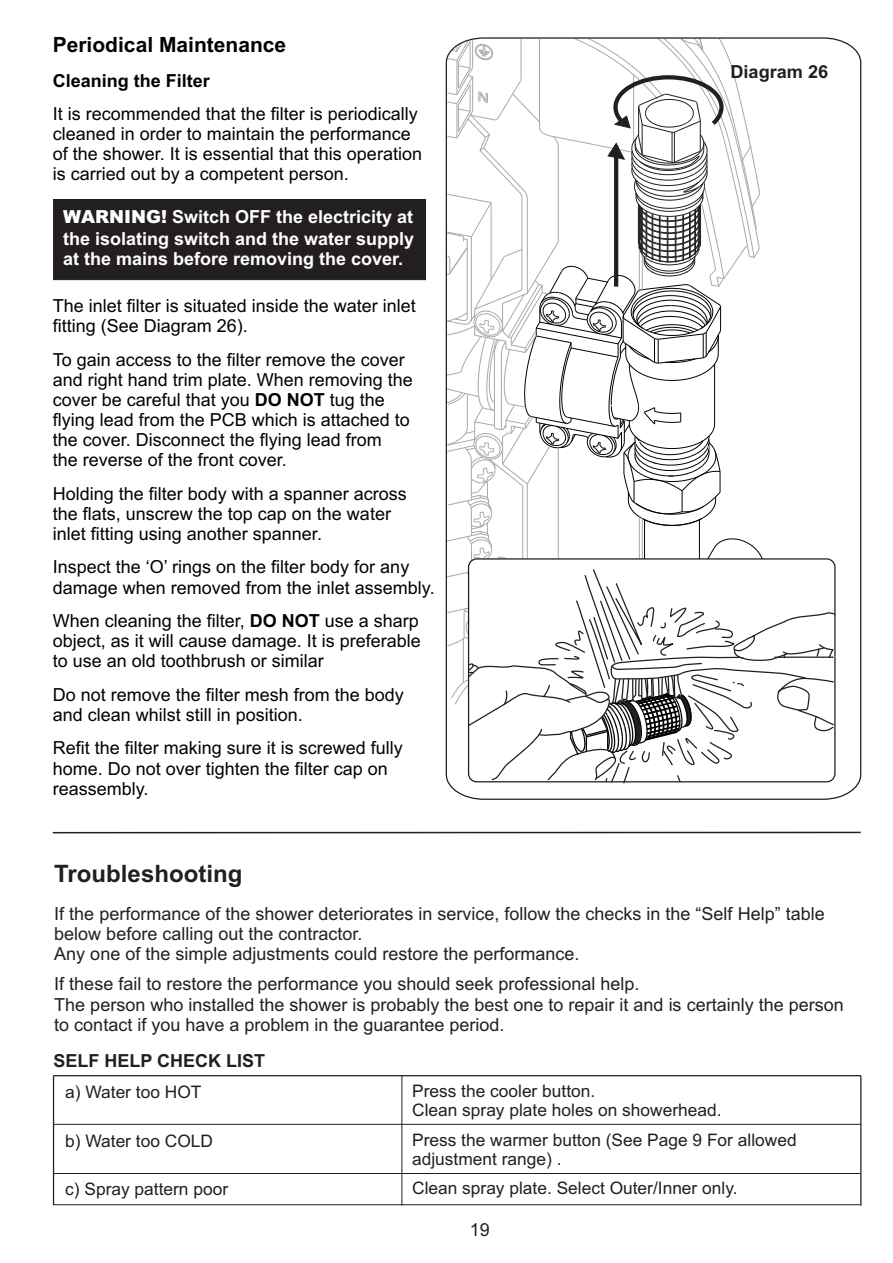
<style>
.page{position:relative;width:893px;height:1263px;background:#fff}
.page>*{position:absolute;margin:0;border:0;box-sizing:border-box;transform-origin:0 0}
.t1{font:700 24px "Arial";color:#231f20}
.t2{font:700 21px "Arial";color:#010202}
.t3{font:18px/20.1px "Arial";color:#010202}
.t4{font:18px/20.1px "Arial";color:#231f20}
.t5{font:700 18px/21.9px "Arial";color:#fff}
.t6{font:700 18px "Arial";color:#231f20}
.t7{font:700 18px "Arial";color:#010202}
.t8{font:17.25px/19.2px "Arial";color:#231f20}
.s1{font-weight:900}
.s2{font-weight:700}
</style>
<div class="page">
<svg style="left:448px;top:39px;width:414px;height:761px"></svg>
<div style="left:53px;top:199px;width:373px;height:81px;background:#231f20"></div>
<svg style="left:445px;top:37px;width:392px;height:747px"></svg>
<hr style="left:53px;top:832px;width:808px;height:1px;background:#231f20">
<hr style="left:54px;top:1075px;width:807px;height:1px;background:#231f20">
<hr style="left:54px;top:1124px;width:807px;height:1px;background:#231f20">
<hr style="left:54px;top:1173px;width:807px;height:1px;background:#231f20">
<hr style="left:54px;top:1204px;width:807px;height:1px;background:#231f20">
<hr style="left:860px;top:1076px;width:1px;height:129px;background:#231f20">
<hr style="left:53px;top:1076px;width:1px;height:129px;background:#231f20">
<hr style="left:401px;top:1075px;width:1px;height:130px;background:#231f20">
<p class="t2" style="left:53px;top:37px;width:235px">Periodical Maintenance</p>
<p class="t7" style="left:53px;top:73px;width:159px">Cleaning the Filter</p>
<p class="t3" style="left:53px;top:105px;width:371px">It is recommended that the filter is periodically cleaned in order to maintain the performance of the shower. It is essential that this operation is carried out by a competent person.</p>
<p class="t5" style="left:63px;top:207px;width:353px"><span class="s1">WARNING!</span> Switch OFF the electricity at the isolating switch and the water supply</p>
<p class="t5" style="left:63px;top:249px;width:342px">at the mains before removing the cover.</p>
<p class="t3" style="left:53px;top:297px;width:365px">The inlet filter is situated inside the water inlet fitting (See Diagram 26).</p>
<p class="t3" style="left:53px;top:351px;width:362px">To gain access to the filter remove the cover and right hand trim plate. When removing the cover be careful that you <span class="s2">DO NOT</span> tug the flying lead from the PCB which is attached to the cover. Disconnect the flying lead from<br>the reverse of the front cover.</p>
<p class="t3" style="left:53px;top:485px;width:356px">Holding the filter body with a spanner across the flats, unscrew the top cap on the water inlet fitting using another spanner.</p>
<p class="t3" style="left:53px;top:559px;width:383px">Inspect the ‘O’ rings on the filter body for any damage when removed from the inlet assembly.</p>
<p class="t3" style="left:53px;top:612px;width:370px;text-align:justify">When cleaning the filter, <span class="s2">DO NOT</span> use a sharp object, as it will cause damage. It is preferable to use an old toothbrush or similar</p>
<p class="t3" style="left:53px;top:686px;width:353px">Do not remove the filter mesh from the body and clean whilst still in position.</p>
<p class="t3" style="left:53px;top:740px;width:352px">Refit the filter making sure it is screwed fully home. Do not over tighten the filter cap on reassembly.</p>
<p class="t6" style="left:730px;top:65px;width:99px">Diagram 26</p>
<h1 class="t1" style="left:54px;top:864px;width:190px">Troubleshooting</h1>
<p class="t4" style="left:54px;top:905px;width:772px">If the performance of the shower deteriorates in service, follow the checks in the “Self Help” table below before calling out the contractor.<br>Any one of the simple adjustments could restore the performance.</p>
<p class="t4" style="left:54px;top:976px;width:791px">If these fail to restore the performance you should seek professional help.<br>The person who installed the shower is probably the best one to repair it and is certainly the person to contact if you have a problem in the guarantee period.</p>
<p class="t6" style="left:54px;top:1053px;width:213px">SELF HELP CHECK LIST</p>
<p class="t8" style="left:65px;top:1084px;width:138px">a) Water too HOT</p>
<p class="t8" style="left:65px;top:1132px;width:149px">b) Water too COLD</p>
<p class="t8" style="left:65px;top:1181px;width:164px">c) Spray pattern poor</p>
<p class="t8" style="left:412px;top:1083px;width:311px">Press the cooler button.<br>Clean spray plate holes on showerhead.</p>
<p class="t8" style="left:412px;top:1131px;width:386px">Press the warmer button (See Page 9 For allowed adjustment range) .</p>
<p class="t8" style="left:412px;top:1180px;width:327px">Clean spray plate. Select Outer/Inner only.</p>
<p class="t4" style="left:470px;top:1221px;width:22px">19</p>
</div>
